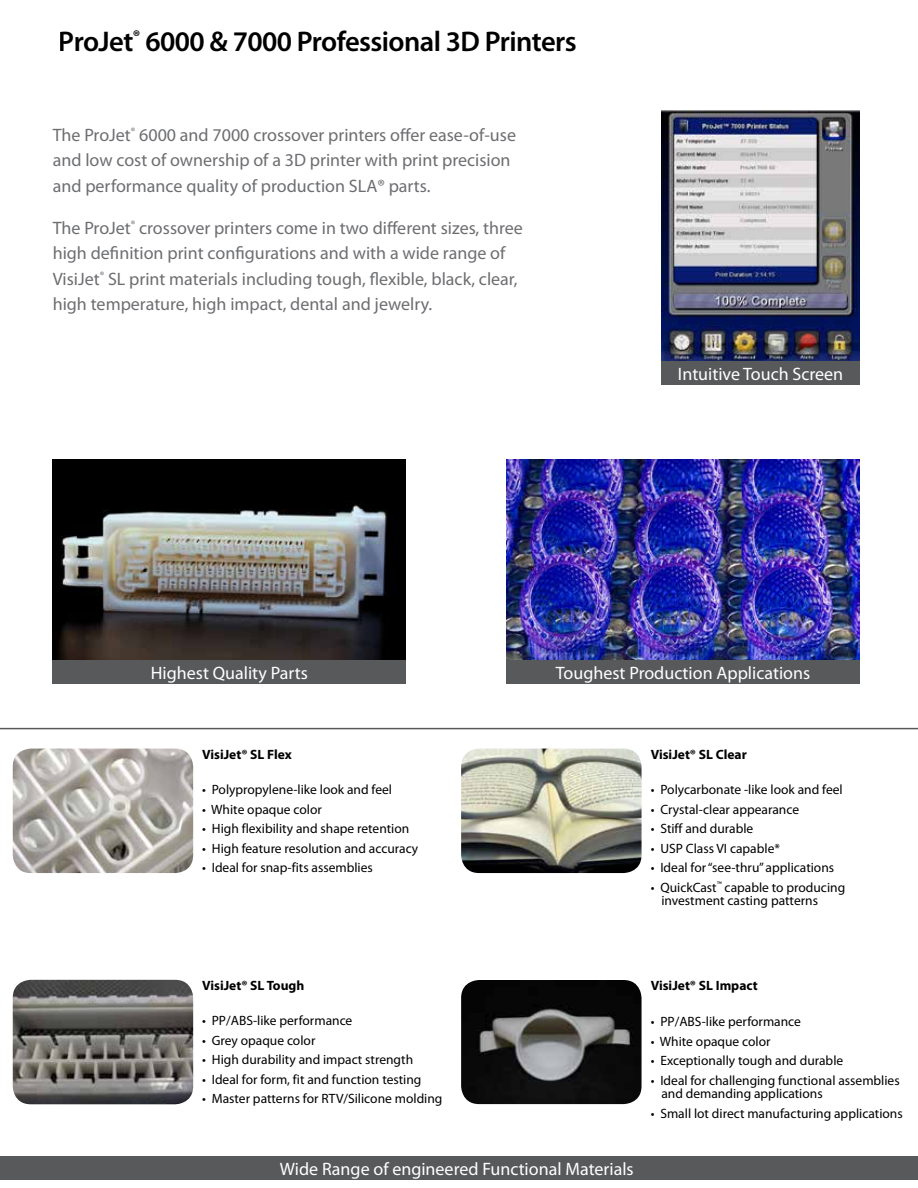
<style>
.page{position:relative;width:918px;height:1188px;background:#fff}
.page>*{position:absolute;margin:0;border:0;box-sizing:border-box;transform-origin:0 0}
.t1{font:600 28.5px "Myriad Pro";letter-spacing:-.02em;color:#000}
.t2{font:18px/25.5px "Myriad Pro";color:#6d6e71}
.t3{font:18px "Myriad Pro";color:#fff}
.t4{font:13.5px/13.5px "Myriad Pro";color:#000}
.t5{font:700 13.5px "Myriad Pro";color:#000}
</style>
<div class="page">
<svg style="left:0;top:728px;width:918px;height:452px"></svg>
<img style="left:13px;top:749px;width:180px;height:124px">
<img style="left:13px;top:980px;width:180px;height:124px">
<img style="left:461px;top:749px;width:181px;height:124px">
<img style="left:461px;top:980px;width:181px;height:124px">
<img style="left:662px;top:111px;width:198px;height:250px">
<div style="left:662px;top:361px;width:198px;height:24px;background:#58595b"></div>
<img style="left:53px;top:459px;width:353px;height:201px">
<div style="left:53px;top:660px;width:353px;height:24px;background:#58595b"></div>
<img style="left:507px;top:459px;width:353px;height:201px">
<div style="left:507px;top:660px;width:353px;height:24px;background:#58595b"></div>
<div style="left:0;top:1156px;width:918px;height:23px;background:#58595b"></div>
<h1 class="t1" style="left:59px;top:24px;width:519px">ProJet<sup>®</sup> 6000 &amp; 7000 Professional 3D Printers</h1>
<h2 class="t2" style="left:53px;top:122px;width:465px">The ProJet<sup>®</sup> 6000 and 7000 crossover printers offer ease-of-use and low cost of ownership of a 3D printer with print precision and performance quality of production SLA® parts.</h2>
<p class="t2" style="left:53px;top:214px;width:472px">The ProJet<sup>®</sup> crossover printers come in two different sizes, three high definition print configurations and with a wide range of VisiJet<sup>®</sup> SL print materials including tough, flexible, black, clear, high temperature, high impact, dental and jewelry.</p>
<h2 class="t3" style="left:678px;top:362px;width:167px">Intuitive Touch Screen</h2>
<h2 class="t3" style="left:151px;top:662px;width:159px">Highest Quality Parts</h2>
<h2 class="t3" style="left:556px;top:662px;width:256px">Toughest Production Applications</h2>
<p class="t5" style="left:202px;top:745px;width:91px">VisiJet® SL Flex</p>
<p class="t4" style="left:202px;top:783px;width:191px">• Polypropylene-like look and feel</p>
<p class="t4" style="left:202px;top:802px;width:121px">• White opaque color</p>
<p class="t4" style="left:202px;top:822px;width:209px">• High flexibility and shape retention</p>
<p class="t4" style="left:202px;top:841px;width:218px">• High feature resolution and accuracy</p>
<p class="t4" style="left:202px;top:861px;width:172px">• Ideal for snap-fits assemblies</p>
<p class="t5" style="left:651px;top:745px;width:98px">VisiJet® SL Clear</p>
<p class="t4" style="left:651px;top:783px;width:193px">• Polycarbonate -like look and feel</p>
<p class="t4" style="left:651px;top:802px;width:150px">• Crystal-clear appearance</p>
<p class="t4" style="left:651px;top:822px;width:104px">• Stiff and durable</p>
<p class="t4" style="left:651px;top:841px;width:131px">• USP Class VI capable*</p>
<p class="t4" style="left:651px;top:861px;width:185px">• Ideal for “see-thru” applications</p>
<p class="t4" style="left:661px;top:880px;width:185px;text-indent:-10px">• QuickCast<sup>™</sup> capable to producing investment casting patterns</p>
<p class="t5" style="left:202px;top:976px;width:104px">VisiJet® SL Tough</p>
<p class="t4" style="left:202px;top:1014px;width:152px">• PP/ABS-like performance</p>
<p class="t4" style="left:202px;top:1033px;width:115px">• Grey opaque color</p>
<p class="t4" style="left:202px;top:1053px;width:212px">• High durability and impact strength</p>
<p class="t4" style="left:202px;top:1072px;width:221px">• Ideal for form, fit and function testing</p>
<p class="t4" style="left:202px;top:1092px;width:242px">• Master patterns for RTV/Silicone molding</p>
<h2 class="t3" style="left:280px;top:1157px;width:355px">Wide Range of engineered Functional Materials</h2>
<p class="t5" style="left:651px;top:977px;width:108px">VisiJet® SL Impact</p>
<p class="t4" style="left:651px;top:1015px;width:152px">• PP/ABS-like performance</p>
<p class="t4" style="left:651px;top:1034px;width:121px">• White opaque color</p>
<p class="t4" style="left:651px;top:1054px;width:194px">• Exceptionally tough and durable</p>
<p class="t4" style="left:661px;top:1073px;width:240px;text-indent:-10px">• Ideal for challenging functional assemblies and demanding applications</p>
<p class="t4" style="left:651px;top:1106px;width:253px">• Small lot direct manufacturing applications</p>
</div>
